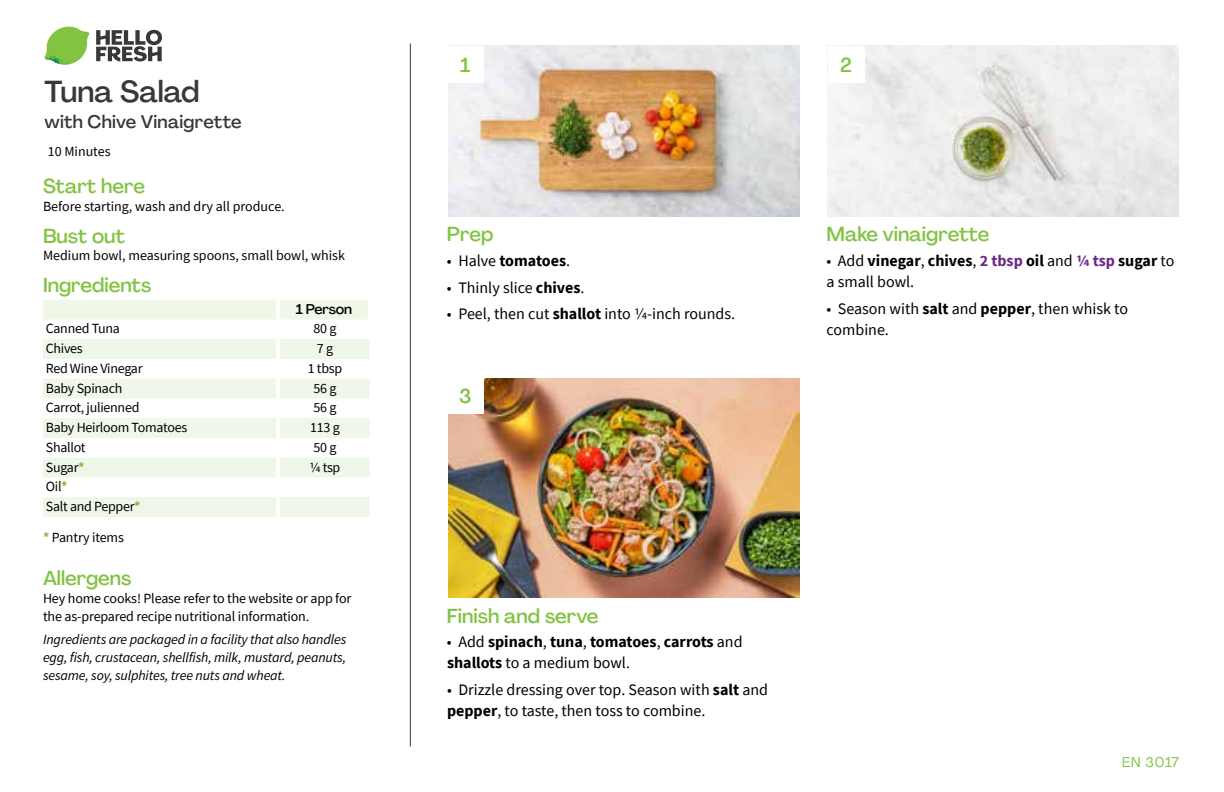
<style>
.page{position:relative;width:1224px;height:792px;background:#fff}
.page>*{position:absolute;margin:0;border:0;box-sizing:border-box;transform-origin:0 0}
.t1{font:500 30px "Agrandir";color:#383839}
.t2{font:500 20px "Agrandir";color:#82c341}
.t3{font:500 18px "Agrandir";letter-spacing:.01em;color:#383839}
.t4{font:16px/21px "Source Sans Pro";color:#000}
.t5{font:700 16px/21px "Source Sans Pro";color:#000}
.t6{font:14px/19.8px "Source Sans Pro";letter-spacing:-.01em;color:#000}
.t7{font:italic 14px/18px "Source Sans Pro";letter-spacing:-.01em;color:#000;text-align:justify}
.t8{font:500 14px "Agrandir";letter-spacing:-.01em;color:#000}
.t9{font:14px "Agrandir";letter-spacing:.045em;color:#82c341}
.s1{font-weight:700;color:#8cba42}
.s2{font-weight:400}
.s3{font-weight:700}
.s4{font-weight:700;color:#6c2888}
</style>
<div class="page">
<svg style="left:96px;top:29px;width:66px;height:33px"></svg>
<svg style="left:48px;top:27px;width:39px;height:25px"></svg>
<img style="left:69px;top:27px;width:20px;height:17px">
<img style="left:47px;top:41px;width:38px;height:7px">
<img style="left:44px;top:44px;width:40px;height:21px">
<img style="left:68px;top:48px;width:17px;height:17px">
<hr style="left:410px;top:44px;width:1px;height:703px;background:#383839">
<svg style="left:43px;top:300px;width:327px;height:217px;fill:#eff7e8"></svg>
<hr style="left:276px;top:300px;width:4px;height:19px;background:#fff">
<hr style="left:368px;top:300px;width:4px;height:19px;background:#fff">
<hr style="left:276px;top:319px;width:4px;height:20px;background:#fff">
<hr style="left:276px;top:339px;width:4px;height:20px;background:#fff">
<hr style="left:276px;top:359px;width:4px;height:20px;background:#fff">
<hr style="left:276px;top:379px;width:4px;height:19px;background:#fff">
<hr style="left:276px;top:398px;width:4px;height:20px;background:#fff">
<hr style="left:276px;top:418px;width:4px;height:20px;background:#fff">
<hr style="left:276px;top:438px;width:4px;height:20px;background:#fff">
<hr style="left:276px;top:458px;width:4px;height:19px;background:#fff">
<hr style="left:276px;top:477px;width:4px;height:20px;background:#fff">
<hr style="left:276px;top:497px;width:4px;height:20px;background:#fff">
<img style="left:448px;top:46px;width:351px;height:170px">
<img style="left:448px;top:378px;width:351px;height:220px">
<img style="left:828px;top:46px;width:351px;height:170px">
<div style="left:447px;top:46px;width:37px;height:36px;background:#fff"></div>
<div style="left:447px;top:378px;width:37px;height:36px;background:#fff"></div>
<div style="left:828px;top:46px;width:36px;height:36px;background:#fff"></div>
<h1 class="t1" style="left:45px;top:73px;width:156px">Tuna Salad</h1>
<p class="t3" style="left:45px;top:110px;width:199px">with Chive Vinaigrette</p>
<p class="t6" style="left:48px;top:141px;width:64px">10 Minutes</p>
<h2 class="t2" style="left:43px;top:174px;width:104px">Start here</h2>
<p class="t6" style="left:43px;top:197px;width:243px">Before starting, wash and dry all produce.</p>
<h2 class="t2" style="left:43px;top:223px;width:84px">Bust out</h2>
<p class="t6" style="left:43px;top:246px;width:304px">Medium bowl, measuring spoons, small bowl, whisk</p>
<h2 class="t2" style="left:43px;top:272px;width:110px">Ingredients</h2>
<p class="t8" style="left:296px;top:300px;width:58px">1 Person</p>
<p class="t6" style="left:46px;top:319px;width:76px">Canned Tuna</p>
<p class="t6" style="left:314px;top:319px;width:24px">80 g</p>
<p class="t6" style="left:46px;top:338px;width:38px">Chives</p>
<p class="t6" style="left:317px;top:338px;width:18px">7 g</p>
<p class="t6" style="left:46px;top:358px;width:98px">Red Wine Vinegar</p>
<p class="t6" style="left:308px;top:358px;width:36px">1 tbsp</p>
<p class="t6" style="left:46px;top:378px;width:78px">Baby Spinach</p>
<p class="t6" style="left:314px;top:378px;width:24px">56 g</p>
<p class="t6" style="left:46px;top:398px;width:95px">Carrot, julienned</p>
<p class="t6" style="left:314px;top:398px;width:24px">56 g</p>
<p class="t6" style="left:46px;top:417px;width:143px">Baby Heirloom Tomatoes</p>
<p class="t6" style="left:310px;top:417px;width:31px">113 g</p>
<p class="t6" style="left:46px;top:437px;width:41px">Shallot</p>
<p class="t6" style="left:314px;top:437px;width:24px">50 g</p>
<p class="t6" style="left:46px;top:457px;width:40px">Sugar<span class="s1">*</span></p>
<p class="t6" style="left:310px;top:457px;width:32px">1/4 tsp</p>
<p class="t6" style="left:46px;top:477px;width:96px">Oil<span class="s1">*<br></span>Salt and Pepper<span class="s1">*</span></p>
<p class="t6" style="left:43px;top:527px;width:82px"><span class="s1">*</span> Pantry items</p>
<h2 class="t2" style="left:43px;top:566px;width:90px">Allergens</h2>
<p class="t6" style="left:43px;top:589px;width:310px;line-height:18px">Hey home cooks! Please refer to the website or app for the as-prepared recipe nutritional information.</p>
<p class="t7" style="left:43px;top:631px;width:305px">Ingredients are packaged in a facility that also handles egg, fish, crustacean, shellfish, milk, mustard, peanuts, sesame, soy, sulphites, tree nuts and wheat.</p>
<h2 class="t2" style="left:460px;top:52px;width:12px">1</h2>
<h2 class="t2" style="left:447px;top:222px;width:48px">Prep</h2>
<p class="t5" style="left:447px;top:250px;width:125px"><span class="s2">• Halve</span> tomatoes<span class="s2">.</span></p>
<p class="t4" style="left:447px;top:277px;width:139px">• Thinly slice <span class="s3">chives</span>.</p>
<p class="t4" style="left:447px;top:303px;width:290px">• Peel, then cut <span class="s3">shallot</span> into 1/4-inch rounds.</p>
<h2 class="t2" style="left:459px;top:384px;width:14px">3</h2>
<h2 class="t2" style="left:840px;top:52px;width:13px">2</h2>
<h2 class="t2" style="left:827px;top:222px;width:165px">Make vinaigrette</h2>
<p class="t4" style="left:827px;top:250px;width:349px">• Add <span class="s3">vinegar</span>, <span class="s3">chives</span>, <span class="s4">2 tbsp</span> <span class="s3">oil</span> and <span class="s4">1/4 tsp</span> <span class="s3">sugar</span> to a small bowl.</p>
<p class="t4" style="left:827px;top:298px;width:303px">• Season with <span class="s3">salt</span> and <span class="s3">pepper</span>, then whisk to combine.</p>
<h2 class="t2" style="left:447px;top:603px;width:153px">Finish and serve</h2>
<p class="t5" style="left:447px;top:631px;width:297px"><span class="s2">• Add</span> spinach<span class="s2">,</span> tuna<span class="s2">,</span> tomatoes<span class="s2">,</span> carrots <span class="s2">and </span>shallots <span class="s2">to a medium bowl.</span></p>
<p class="t4" style="left:447px;top:679px;width:323px">• Drizzle dressing over top. Season with <span class="s3">salt</span> and <span class="s3">pepper</span>, to taste, then toss to combine.</p>
<p class="t9" style="left:1122px;top:753px;width:58px">EN 3017</p>
</div>
